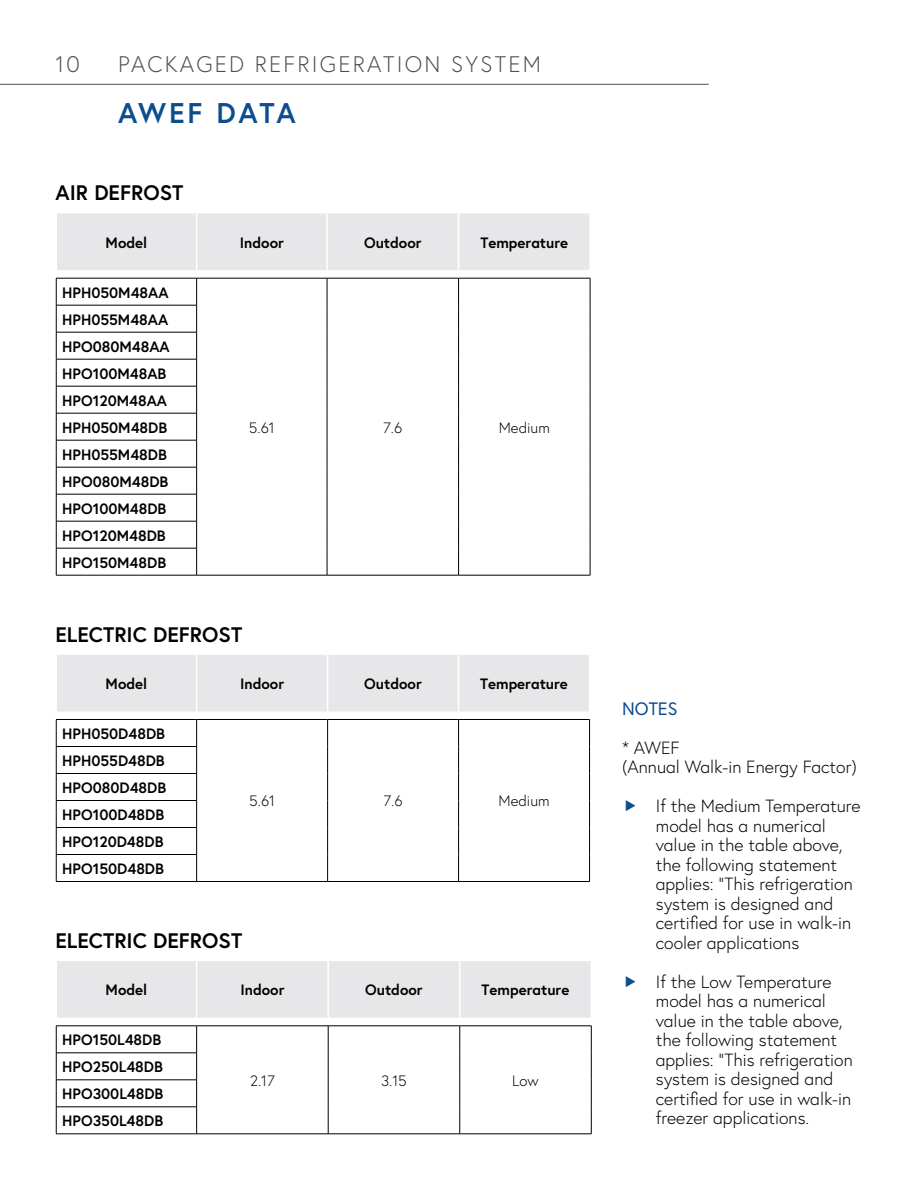
<style>
.page{position:relative;width:918px;height:1188px;background:#fff}
.page>*{position:absolute;margin:0;border:0;box-sizing:border-box;transform-origin:0 0}
.t1{font:700 28.5px "Europa";letter-spacing:.075em;color:#0c4d90}
.t2{font:300 22.5px "Europa";letter-spacing:.1em;color:#474f57}
.t3{font:700 21px "Europa";color:#000}
.t4{font:18px "Europa";color:#0c4d90}
.t5{font:300 17.7px/19.5px "Europa";color:#000}
.t6{font:700 15px/27px "Europa";color:#000}
.t7{font:300 15px "Europa";color:#000}
</style>
<div class="page">
<hr style="left:0;top:84px;width:709px;height:1px;background:#474f57">
<div style="left:57px;top:213px;width:532px;height:57px;background:#e7e7e9"></div>
<hr style="left:196px;top:213px;width:1px;height:57px;background:#fff">
<hr style="left:326px;top:213px;width:2px;height:57px;background:#fff">
<hr style="left:458px;top:213px;width:1px;height:57px;background:#fff">
<hr style="left:56px;top:278px;width:141px;height:1px;background:#000">
<hr style="left:197px;top:278px;width:130px;height:1px;background:#000">
<hr style="left:327px;top:278px;width:132px;height:1px;background:#000">
<hr style="left:459px;top:278px;width:131px;height:1px;background:#000">
<hr style="left:56px;top:305px;width:141px;height:1px;background:#000">
<hr style="left:56px;top:332px;width:141px;height:1px;background:#000">
<hr style="left:56px;top:359px;width:141px;height:1px;background:#000">
<hr style="left:56px;top:386px;width:141px;height:1px;background:#000">
<hr style="left:56px;top:413px;width:141px;height:1px;background:#000">
<hr style="left:56px;top:440px;width:141px;height:1px;background:#000">
<hr style="left:56px;top:467px;width:141px;height:1px;background:#000">
<hr style="left:56px;top:494px;width:141px;height:1px;background:#000">
<hr style="left:56px;top:521px;width:141px;height:1px;background:#000">
<hr style="left:56px;top:548px;width:141px;height:1px;background:#000">
<svg style="left:56px;top:278px;width:1px;height:297px"></svg>
<svg style="left:196px;top:278px;width:1px;height:297px"></svg>
<svg style="left:327px;top:278px;width:1px;height:297px"></svg>
<svg style="left:458px;top:278px;width:1px;height:297px"></svg>
<svg style="left:590px;top:278px;width:1px;height:297px"></svg>
<hr style="left:56px;top:575px;width:141px;height:1px;background:#000">
<hr style="left:197px;top:575px;width:130px;height:1px;background:#000">
<hr style="left:327px;top:575px;width:132px;height:1px;background:#000">
<hr style="left:459px;top:575px;width:131px;height:1px;background:#000">
<div style="left:57px;top:655px;width:532px;height:56px;background:#e7e7e9"></div>
<hr style="left:196px;top:655px;width:1px;height:56px;background:#fff">
<hr style="left:327px;top:655px;width:1px;height:56px;background:#fff">
<hr style="left:458px;top:655px;width:1px;height:56px;background:#fff">
<hr style="left:56px;top:719px;width:141px;height:1px;background:#000">
<hr style="left:197px;top:719px;width:131px;height:1px;background:#000">
<hr style="left:328px;top:719px;width:131px;height:1px;background:#000">
<hr style="left:459px;top:719px;width:131px;height:1px;background:#000">
<hr style="left:56px;top:746px;width:141px;height:1px;background:#000">
<hr style="left:56px;top:773px;width:141px;height:1px;background:#000">
<hr style="left:56px;top:800px;width:141px;height:1px;background:#000">
<hr style="left:56px;top:827px;width:141px;height:1px;background:#000">
<hr style="left:56px;top:854px;width:141px;height:1px;background:#000">
<svg style="left:56px;top:720px;width:1px;height:161px"></svg>
<svg style="left:196px;top:720px;width:1px;height:161px"></svg>
<svg style="left:327px;top:720px;width:1px;height:161px"></svg>
<svg style="left:458px;top:720px;width:1px;height:161px"></svg>
<svg style="left:589px;top:720px;width:1px;height:161px"></svg>
<hr style="left:56px;top:881px;width:141px;height:1px;background:#000">
<hr style="left:197px;top:881px;width:131px;height:1px;background:#000">
<hr style="left:328px;top:881px;width:131px;height:1px;background:#000">
<hr style="left:459px;top:881px;width:131px;height:1px;background:#000">
<div style="left:57px;top:961px;width:534px;height:57px;background:#e7e7e9"></div>
<svg style="left:57px;top:1027px;width:534px;height:107px"></svg>
<hr style="left:196px;top:961px;width:1px;height:57px;background:#fff">
<hr style="left:327px;top:961px;width:2px;height:57px;background:#fff">
<hr style="left:459px;top:961px;width:1px;height:57px;background:#fff">
<hr style="left:56px;top:1026px;width:141px;height:1px;background:#000">
<hr style="left:197px;top:1026px;width:131px;height:1px;background:#000">
<hr style="left:328px;top:1026px;width:132px;height:1px;background:#000">
<hr style="left:460px;top:1026px;width:131px;height:1px;background:#000">
<hr style="left:56px;top:1053px;width:141px;height:1px;background:#000">
<hr style="left:56px;top:1080px;width:141px;height:1px;background:#000">
<hr style="left:56px;top:1107px;width:141px;height:1px;background:#000">
<svg style="left:56px;top:1026px;width:1px;height:108px"></svg>
<svg style="left:196px;top:1026px;width:1px;height:108px"></svg>
<svg style="left:328px;top:1026px;width:1px;height:108px"></svg>
<svg style="left:459px;top:1026px;width:1px;height:108px"></svg>
<svg style="left:591px;top:1026px;width:1px;height:108px"></svg>
<hr style="left:56px;top:1134px;width:141px;height:1px;background:#000">
<hr style="left:197px;top:1134px;width:131px;height:1px;background:#000">
<hr style="left:328px;top:1134px;width:132px;height:1px;background:#000">
<hr style="left:460px;top:1134px;width:131px;height:1px;background:#000">
<p class="t2" style="left:56px;top:50px;width:26px">10</p>
<p class="t2" style="left:118px;top:50px;width:424px">PACKAGED REFRIGERATION SYSTEM</p>
<h1 class="t1" style="left:118px;top:93px;width:179px">AWEF DATA</h1>
<p class="t3" style="left:56px;top:178px;width:129px">AIR DEFROST</p>
<p class="t6" style="left:106px;top:228px;width:43px">Model</p>
<p class="t6" style="left:240px;top:228px;width:46px">Indoor</p>
<p class="t6" style="left:364px;top:228px;width:59px">Outdoor</p>
<p class="t6" style="left:480px;top:228px;width:89px">Temperature</p>
<p class="t6" style="left:62px;top:278px;width:108px">HPH050M48AA</p>
<p class="t6" style="left:62px;top:305px;width:109px">HPH055M48AA<br>HPO080M48AA<br>HPO100M48AB<br>HPO120M48AA<br>HPH050M48DB<br>HPH055M48DB<br>HPO080M48DB<br>HPO100M48DB<br>HPO120M48DB<br>HPO150M48DB</p>
<p class="t7" style="left:249px;top:418px;width:27px">5.61</p>
<p class="t7" style="left:383px;top:418px;width:21px">7.6</p>
<p class="t7" style="left:499px;top:418px;width:53px">Medium</p>
<p class="t3" style="left:56px;top:620px;width:188px">ELECTRIC DEFROST</p>
<p class="t6" style="left:106px;top:670px;width:43px">Model</p>
<p class="t6" style="left:240px;top:670px;width:46px">Indoor</p>
<p class="t6" style="left:364px;top:670px;width:59px">Outdoor</p>
<p class="t6" style="left:480px;top:670px;width:89px">Temperature</p>
<p class="t6" style="left:62px;top:720px;width:104px">HPH050D48DB</p>
<p class="t6" style="left:62px;top:747px;width:106px">HPH055D48DB<br>HPO080D48DB<br>HPO100D48DB<br>HPO120D48DB<br>HPO150D48DB</p>
<p class="t7" style="left:249px;top:792px;width:27px">5.61</p>
<p class="t7" style="left:384px;top:792px;width:21px">7.6</p>
<p class="t7" style="left:499px;top:792px;width:53px">Medium</p>
<p class="t3" style="left:56px;top:927px;width:188px">ELECTRIC DEFROST</p>
<p class="t6" style="left:106px;top:976px;width:43px">Model</p>
<p class="t6" style="left:240px;top:976px;width:46px">Indoor</p>
<p class="t6" style="left:365px;top:976px;width:59px">Outdoor</p>
<p class="t6" style="left:482px;top:976px;width:89px">Temperature</p>
<p class="t6" style="left:62px;top:1026px;width:101px">HPO150L48DB</p>
<p class="t7" style="left:250px;top:1071px;width:26px">2.17</p>
<p class="t7" style="left:381px;top:1071px;width:27px">3.15</p>
<p class="t7" style="left:512px;top:1071px;width:28px">Low</p>
<p class="t6" style="left:62px;top:1053px;width:103px;text-align:justify">HPO250L48DB HPO300L48DB HPO350L48DB</p>
<p class="t4" style="left:622px;top:697px;width:57px">NOTES</p>
<p class="t5" style="left:622px;top:738px;width:236px">* AWEF<br>(Annual Walk-in Energy Factor)</p>
<p class="t5" style="left:656px;top:796px;width:206px">If the Medium Temperature model has a numerical value in the table above, the following statement applies: “This refrigeration system is designed and certified for use in walk-in cooler applications</p>
<p class="t5" style="left:656px;top:972px;width:199px">If the Low Temperature model has a numerical value in the table above, the following statement applies: “This refrigeration system is designed and certified for use in walk-in freezer applications.</p>
</div>
